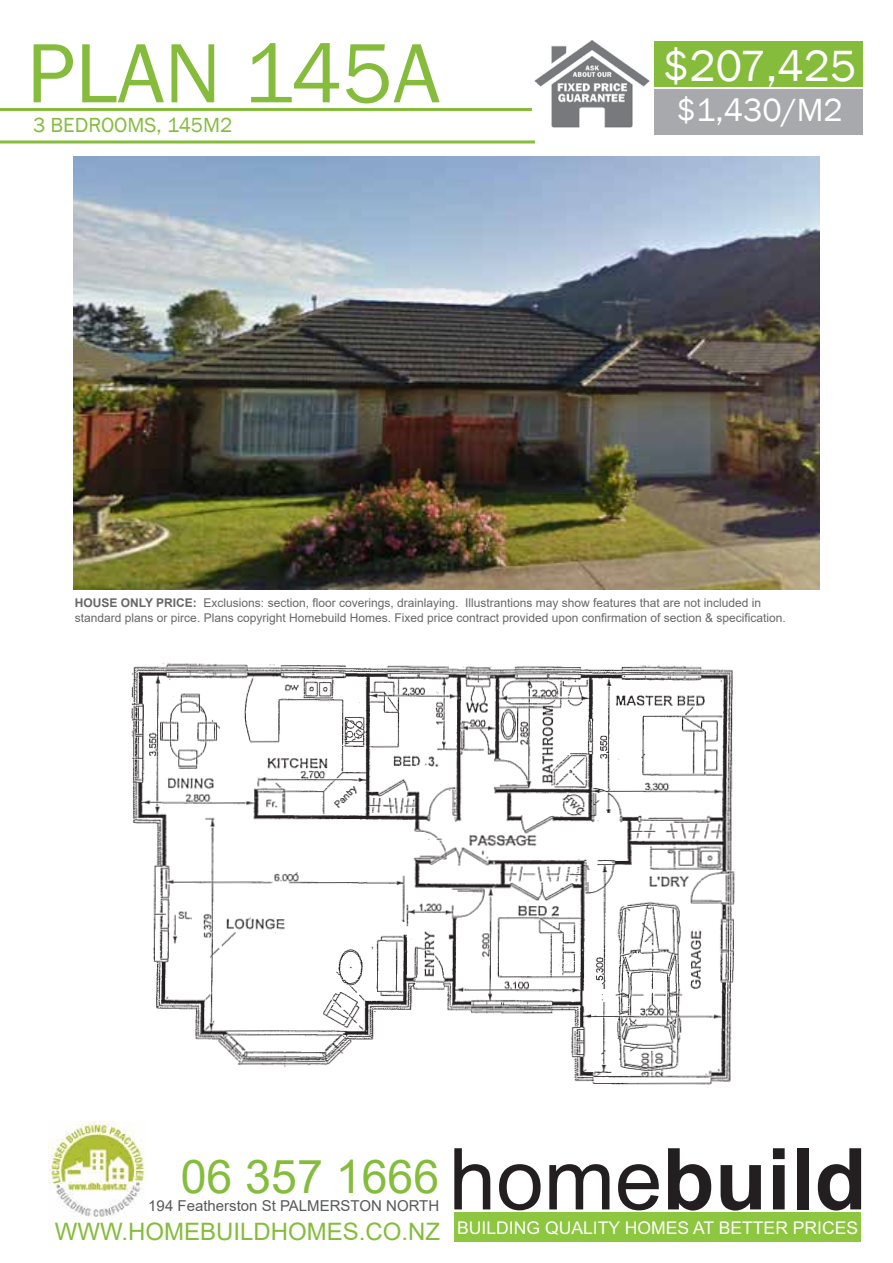
<style>
.page{position:relative;width:893px;height:1263px;background:#fff}
.page>*{position:absolute;margin:0;border:0;box-sizing:border-box;transform-origin:0 0}
.t1{font:87px "Franklin Gothic";color:#85bc3c}
.t2{font:700 85.5px "Arial";color:#231f20}
.t3{font:46.5px "Arial";color:#85bc3c}
.t4{font:45px "Franklin Gothic";color:#fff}
.t5{font:33px "Franklin Gothic";color:#fff}
.t6{font:24px "Arial";color:#85bc3c}
.t7{font:21px "Franklin Gothic";color:#85bc3c}
.t8{font:17.55px "Arial";color:#fff}
.t9{font:15px "Arial";color:#58595b}
.t10{font:12px/14.4px "Arial";color:#666767}
.s1{font-weight:700}
.s2{font-weight:400}
</style>
<div class="page">
<div style="left:652px;top:41px;width:211px;height:46px;background:#85bc3c"></div>
<div style="left:455px;top:1212px;width:406px;height:30px;background:#8dc63f"></div>
<img style="left:49px;top:1121px;width:97px;height:96px">
<hr style="left:0;top:108px;width:535px;height:3px;background:#85bc3c">
<div style="left:652px;top:89px;width:211px;height:46px;background:#a7a9ac"></div>
<img style="left:533px;top:41px;width:120px;height:94px">
<hr style="left:0;top:140px;width:535px;height:3px;background:#85bc3c">
<img style="left:131px;top:663px;width:604px;height:422px">
<img style="left:74px;top:156px;width:745px;height:434px">
<h1 class="t1" style="left:26px;top:19px;width:415px">PLAN 145A</h1>
<h3 class="t7" style="left:33px;top:112px;width:201px">3 BEDROOMS, 145M2</h3>
<h3 class="t4" style="left:663px;top:38px;width:195px">$207,425</h3>
<h3 class="t5" style="left:677px;top:89px;width:167px">$1,430/M2</h3>
<p class="t10" style="left:75px;top:596px;width:712px"><span class="s1">HOUSE ONLY PRICE:</span> Exclusions: section, floor coverings, drainlaying. Illustrantions may show features that are not included in standard plans or pirce. Plans copyright Homebuild Homes. Fixed price contract provided upon confirmation of section &amp; specification.</p>
<h3 class="t3" style="left:181px;top:1145px;width:260px">06 357 1666</h3>
<p class="t9" style="left:148px;top:1195px;width:292px">194 Featherston St PALMERSTON NORTH</p>
<h3 class="t6" style="left:55px;top:1215px;width:387px">WWW.HOMEBUILDHOMES.CO.NZ</h3>
<h2 class="t2" style="left:449px;top:1119px;width:419px"><span class="s2">home</span>build</h2>
<h3 class="t8" style="left:457px;top:1215px;width:403px">BUILDING QUALITY HOMES AT BETTER PRICES</h3>
</div>
